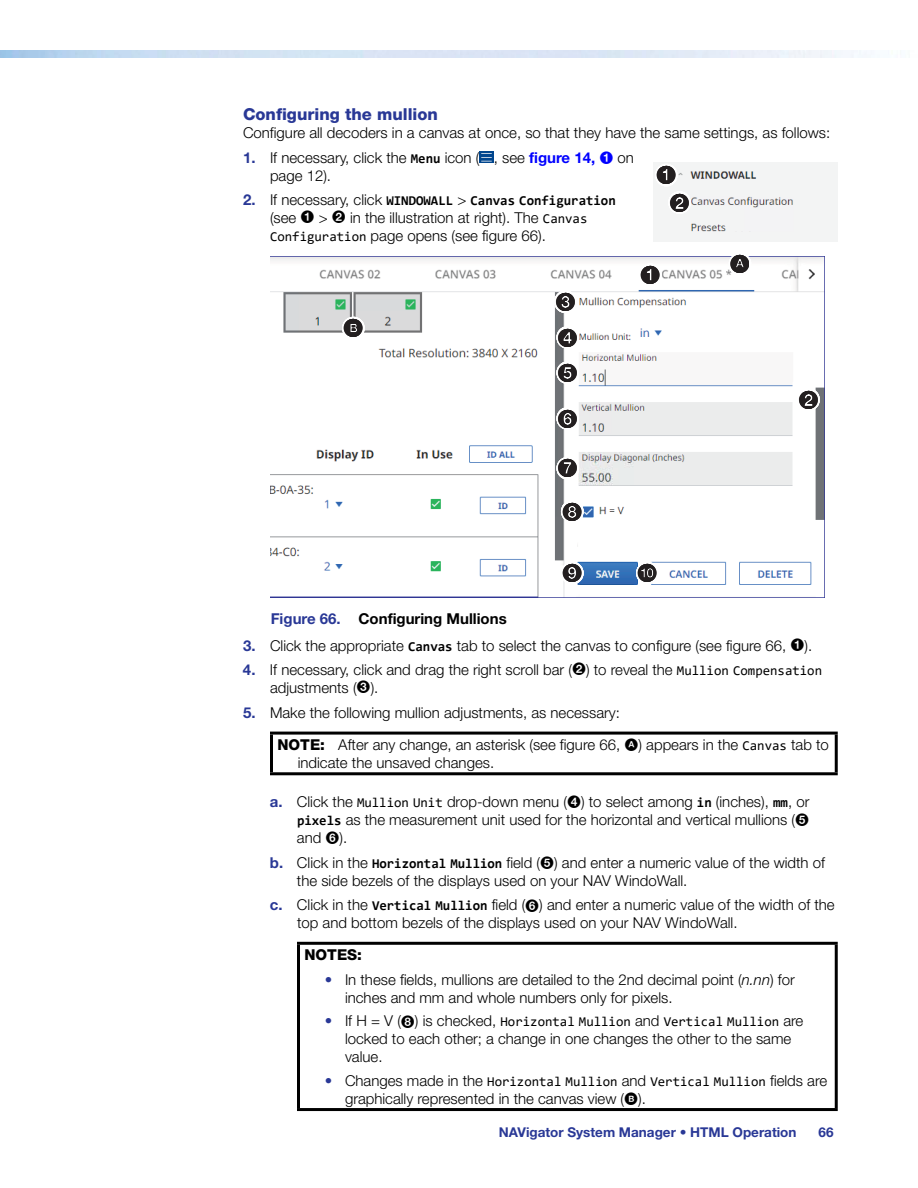
<style>
.page{position:relative;width:918px;height:1188px;background:#fff}
.page>*{position:absolute;margin:0;border:0;box-sizing:border-box;transform-origin:0 0}
.t1{font:800 16.5px "Helvetica Neue LT Std";color:#293896}
.t2{font:300 15px/18px "Helvetica Neue LT Std";color:#000}
.t3{font:700 15px "Helvetica Neue LT Std";color:#000}
.t4{font:800 15px "Helvetica Neue LT Std";color:#000}
.t5{font:13.5px "Consolas";color:#000}
.t6{font:700 13.5px "Consolas";color:#000}
.t7{font:700 13.5px "Helvetica Neue LT Std";color:#293896}
.s1{font-weight:700;color:#293896}
.s2{font-family:"Consolas";font-weight:700;font-size:13.5px}
.s3{font-weight:700;color:#00f}
.s4{font-family:"Helvetica Neue LT Std";font-size:15px;color:#293896}
.s5{font-family:"Helvetica Neue LT Std";font-weight:300;font-size:15px}
.s6{font-family:"Consolas";font-weight:400;font-size:13.5px}
.s7{color:#293896}
.s8{font-weight:800}
.s9{font-style:italic}
.s10{font-family:"Helvetica Neue LT Std";font-weight:700;font-size:15px;color:#293896}
</style>
<div class="page">
<img style="left:479px;top:151px;width:15px;height:12px">
<img style="left:653px;top:163px;width:184px;height:79px">
<img style="left:270px;top:256px;width:554px;height:341px">
<hr style="left:270px;top:732px;width:568px;height:3px;background:#000">
<hr style="left:270px;top:735px;width:3px;height:37px;background:#000">
<hr style="left:835px;top:735px;width:3px;height:37px;background:#000">
<hr style="left:270px;top:772px;width:568px;height:3px;background:#000">
<hr style="left:297px;top:942px;width:541px;height:3px;background:#000">
<hr style="left:297px;top:945px;width:3px;height:163px;background:#000">
<hr style="left:835px;top:945px;width:3px;height:163px;background:#000">
<hr style="left:297px;top:1108px;width:541px;height:3px;background:#000">
<svg style="left:671px;top:194px;width:18px;height:18px"></svg>
<svg style="left:657px;top:166px;width:18px;height:18px"></svg>
<svg style="left:799px;top:391px;width:19px;height:18px"></svg>
<svg style="left:641px;top:266px;width:18px;height:18px"></svg>
<svg style="left:731px;top:256px;width:18px;height:17px"></svg>
<svg style="left:344px;top:319px;width:18px;height:18px"></svg>
<svg style="left:559px;top:364px;width:18px;height:18px"></svg>
<svg style="left:559px;top:409px;width:18px;height:19px"></svg>
<svg style="left:559px;top:459px;width:18px;height:18px"></svg>
<svg style="left:563px;top:502px;width:18px;height:19px"></svg>
<svg style="left:563px;top:564px;width:18px;height:18px"></svg>
<svg style="left:638px;top:564px;width:18px;height:18px"></svg>
<svg style="left:556px;top:293px;width:21px;height:53px"></svg>
<p class="t1" style="left:243px;top:104px;width:196px">Configuring the mullion</p>
<p class="t2" style="left:243px;top:123px;width:589px">Configure all decoders in a canvas at once, so that they have the same settings, as follows:</p>
<p class="t2" style="left:243px;top:148px;width:354px"><span class="s1">1.</span> If necessary, click the <span class="s2">Menu</span> icon ( , see <span class="s3">figure 14,</span></p>
<p class="t2" style="left:618px;top:148px;width:18px">on</p>
<p class="t2" style="left:270px;top:166px;width:63px">page 12).</p>
<p class="t6" style="left:243px;top:192px;width:374px"><span class="s4">2.</span> <span class="s5">If necessary, click</span> WINDOWALL <span class="s5">&gt;</span> Canvas Configuration</p>
<p class="t2" style="left:270px;top:209px;width:28px">(see</p>
<p class="t2" style="left:270px;top:209px;width:319px;text-indent:49px">&gt; in the illustration at right). The <span class="s6">Canvas<br>Configuration</span> page opens (see figure 66).</p>
<p class="t3" style="left:271px;top:610px;width:238px"><span class="s7">Figure 66.</span> Configuring Mullions</p>
<p class="t2" style="left:243px;top:636px;width:571px"><span class="s1">3.</span> Click the appropriate <span class="s2">Canvas</span> tab to select the canvas to configure (see figure 66, ).</p>
<p class="t2" style="left:270px;top:661px;width:554px;text-indent:-27px"><span class="s1">4.</span> If necessary, click and drag the right scroll bar ( ) to reveal the <span class="s6">Mullion Compensation </span>adjustments (✓).</p>
<p class="t2" style="left:278px;top:697px;width:553px;line-height:31.7px;text-indent:-34px"><span class="s1">5.</span> Make the following mullion adjustments, as necessary:<br><span class="s8">NOTE:</span> After any change, an asterisk (see figure 66, ) appears in the <span class="s6">Canvas</span> tab to</p>
<p class="t2" style="left:298px;top:753px;width:198px">indicate the unsaved changes.</p>
<p class="t2" style="left:297px;top:792px;width:514px;text-indent:-27px"><span class="s1">a.</span> Click the <span class="s6">Mullion Unit</span> drop-down menu (✔) to select among <span class="s2">in</span> (inches), <span class="s2">mm</span>, or <span class="s2">pixels</span> as the measurement unit used for the horizontal and vertical mullions ( and ).</p>
<p class="t2" style="left:297px;top:853px;width:530px;text-indent:-27px"><span class="s1">b.</span> Click in the <span class="s2">Horizontal Mullion</span> field ( ) and enter a numeric value of the width of the side bezels of the displays used on your NAV WindoWall.</p>
<p class="t2" style="left:297px;top:896px;width:539px;text-indent:-27px"><span class="s1">c.</span> Click in the <span class="s2">Vertical Mullion</span> field ( ) and enter a numeric value of the width of the top and bottom bezels of the displays used on your NAV WindoWall.</p>
<p class="t4" style="left:305px;top:946px;width:59px">NOTES:</p>
<p class="t2" style="left:345px;top:970px;width:451px;text-indent:-20px"><span class="s1">•</span> In these fields, mullions are detailed to the 2nd decimal point (<span class="s9">n.nn</span>) for inches and mm and whole numbers only for pixels.</p>
<p class="t5" style="left:325px;top:1013px;width:480px"><span class="s10">•</span> <span class="s5">If H = V ( ) is checked,</span> Horizontal Mullion <span class="s5">and</span> Vertical Mullion <span class="s5">are</span></p>
<p class="t2" style="left:345px;top:1030px;width:448px">locked to each other; a change in one changes the other to the same value.</p>
<p class="t5" style="left:325px;top:1072px;width:504px"><span class="s10">•</span> <span class="s5">Changes made in the</span> Horizontal Mullion <span class="s5">and</span> Vertical Mullion <span class="s5">fields are</span></p>
<p class="t2" style="left:345px;top:1089px;width:303px">graphically represented in the canvas view ( ).</p>
<p class="t7" style="left:499px;top:1124px;width:299px">NAVigator System Manager • HTML Operation</p>
<p class="t7" style="left:819px;top:1124px;width:17px">66</p>
</div>
